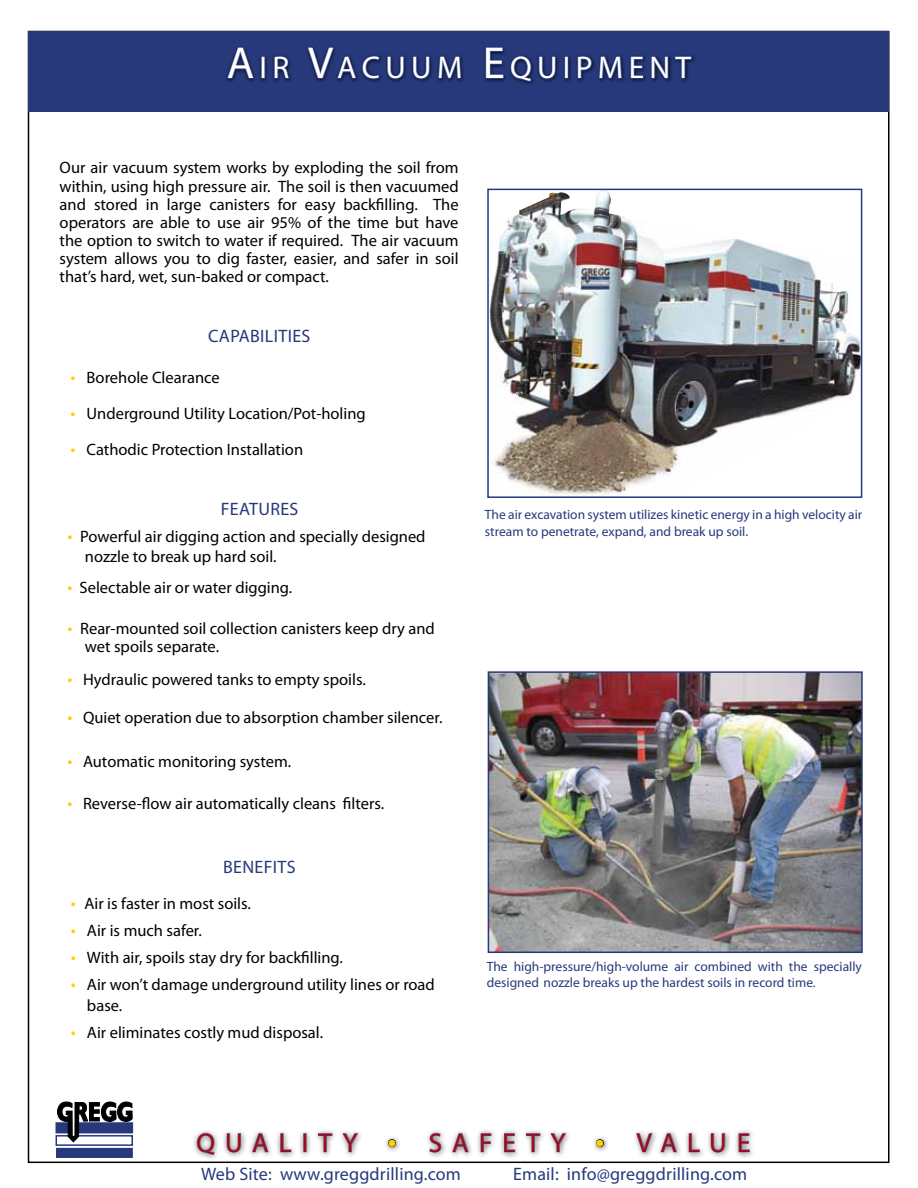
<style>
.page{position:relative;width:918px;height:1188px;background:#fff}
.page>*{position:absolute;margin:0;border:0;box-sizing:border-box;transform-origin:0 0}
.t1{font:31.5px "Myriad Pro";letter-spacing:.17em;color:#fff}
.t2{font:27px "Myriad Pro";letter-spacing:.38em;color:#9e0917}
.t3{font:18px "Myriad Pro";letter-spacing:.01em;color:#27397b}
.t4{font:16.5px/18.1px "Myriad Pro";color:#000}
.t5{font:13.5px/16.2px "Myriad Pro";color:#27397b}
.s1{font-size:45px}
.s2{font-size:18px;color:#ffcf01}
.s3{font-size:33px;color:#ffcf01}
</style>
<div class="page">
<div style="left:28px;top:31px;width:862px;height:81px;background:#27397b"></div>
<div style="left:56px;top:1148px;width:77px;height:10px;background:#27397b"></div>
<svg style="left:55px;top:1101px;width:79px;height:45px"></svg>
<div style="left:192px;top:1128px;width:564px;height:33px;background:#000;opacity:.75"></div>
<svg style="left:197px;top:1133px;width:18px;height:22px"></svg>
<svg style="left:227px;top:1133px;width:14px;height:20px"></svg>
<svg style="left:252px;top:1132px;width:17px;height:20px"></svg>
<svg style="left:280px;top:1133px;width:11px;height:19px"></svg>
<svg style="left:304px;top:1133px;width:2px;height:19px"></svg>
<svg style="left:318px;top:1133px;width:14px;height:19px"></svg>
<svg style="left:342px;top:1133px;width:16px;height:19px"></svg>
<div style="left:388px;top:1139px;width:8px;height:8px;border:1px solid #000;border-radius:50%"></div>
<svg style="left:429px;top:1133px;width:12px;height:20px"></svg>
<svg style="left:452px;top:1132px;width:17px;height:20px"></svg>
<svg style="left:481px;top:1133px;width:10px;height:19px"></svg>
<svg style="left:504px;top:1133px;width:11px;height:19px"></svg>
<svg style="left:526px;top:1133px;width:14px;height:19px"></svg>
<svg style="left:550px;top:1133px;width:16px;height:19px"></svg>
<div style="left:596px;top:1139px;width:8px;height:8px;border:1px solid #000;border-radius:50%"></div>
<svg style="left:636px;top:1133px;width:16px;height:21px"></svg>
<svg style="left:661px;top:1132px;width:16px;height:20px"></svg>
<svg style="left:689px;top:1133px;width:11px;height:19px"></svg>
<svg style="left:711px;top:1133px;width:14px;height:20px"></svg>
<svg style="left:739px;top:1133px;width:11px;height:19px"></svg>
<div style="left:224px;top:45px;width:473px;height:41px;background:#000;opacity:.75"></div>
<svg style="left:226px;top:47px;width:29px;height:33px"></svg>
<div style="left:261px;top:56px;width:4px;height:23px;border:2px solid #27397b"></div>
<svg style="left:273px;top:55px;width:18px;height:25px"></svg>
<svg style="left:306px;top:47px;width:99px;height:33px"></svg>
<svg style="left:412px;top:56px;width:19px;height:24px"></svg>
<svg style="left:437px;top:47px;width:25px;height:39px"></svg>
<svg style="left:485px;top:47px;width:72px;height:36px"></svg>
<div style="left:565px;top:56px;width:4px;height:23px;border:2px solid #27397b"></div>
<svg style="left:577px;top:47px;width:46px;height:39px"></svg>
<svg style="left:630px;top:56px;width:15px;height:24px"></svg>
<svg style="left:651px;top:55px;width:42px;height:25px"></svg>
<img style="left:491px;top:674px;width:369px;height:276px">
<div style="left:488px;top:671px;width:375px;height:282px;border:2px solid #27397b"></div>
<img style="left:490px;top:192px;width:369px;height:303px">
<div style="left:487px;top:189px;width:375px;height:309px;border:2px solid #27397b"></div>
<h1 class="t1" style="left:227px;top:48px;width:466px"><span class="s1">A</span>IR <span class="s1">V</span>ACUUM <span class="s1">E</span>QUIPME NT</h1>
<p class="t4" style="left:60px;top:159px;width:401px;text-align:justify">Our air vacuum system works by exploding the soil from within, using high pressure air. The soil is then vacuumed and stored in large canisters for easy backfilling. The operators are able to use air 95% of the time but have the option to switch to water if required. The air vacuum system allows you to dig faster, easier, and safer in soil that’s hard, wet, sun-baked or compact.</p>
<p class="t3" style="left:208px;top:325px;width:104px">CAPABILITIES</p>
<p class="t4" style="left:70px;top:368px;width:151px"><span class="s2">•</span> Borehole Clearance</p>
<p class="t4" style="left:70px;top:404px;width:297px"><span class="s2">•</span> Underground Utility Location/Pot-holing</p>
<p class="t4" style="left:70px;top:440px;width:234px"><span class="s2">•</span> Cathodic Protection Installation</p>
<p class="t3" style="left:221px;top:498px;width:20px">Featu</p>
<p class="t3" style="left:270px;top:498px;width:20px">res</p>
<p class="t4" style="left:85px;top:527px;width:342px;line-height:19.8px;text-indent:-17px"><span class="s2">•</span> Powerful air digging action and specially designed nozzle to break up hard soil.</p>
<p class="t4" style="left:67px;top:578px;width:226px"><span class="s2">•</span> Selectable air or water digging.</p>
<p class="t4" style="left:85px;top:619px;width:351px;text-indent:-17px"><span class="s2">•</span> Rear-mounted soil collection canisters keep dry and wet spoils separate.</p>
<p class="t4" style="left:67px;top:670px;width:300px"><span class="s2">•</span> Hydraulic powered tanks to empty spoils.</p>
<p class="t4" style="left:67px;top:708px;width:377px"><span class="s2">•</span> Quiet operation due to absorption chamber silencer.</p>
<p class="t4" style="left:67px;top:752px;width:225px"><span class="s2">•</span> Automatic monitoring system.</p>
<p class="t4" style="left:67px;top:794px;width:318px"><span class="s2">•</span> Reverse-flow air automatically cleans filters.</p>
<p class="t3" style="left:223px;top:856px;width:41px">Benefits</p>
<p class="t4" style="left:71px;top:894px;width:182px"><span class="s2">•</span> Air is faster in most soils.</p>
<p class="t4" style="left:71px;top:921px;width:133px"><span class="s2">•</span> Air is much safer.</p>
<p class="t4" style="left:71px;top:948px;width:274px"><span class="s2">•</span> With air, spoils stay dry for backfilling.</p>
<p class="t4" style="left:87px;top:974px;width:349px;line-height:21px;text-indent:-16px"><span class="s2">•</span> Air won’t damage underground utility lines or road base.</p>
<p class="t4" style="left:71px;top:1023px;width:254px"><span class="s2">•</span> Air eliminates costly mud disposal.</p>
<p class="t5" style="left:485px;top:507px;width:379px">The air excavation system utilizes kinetic energy in a high velocity air stream to penetrate, expand, and break up soil.</p>
<p class="t5" style="left:487px;top:958px;width:377px">The high-pressure/high-volume air combined with the specially designed nozzle breaks up the hardest soils in record time.</p>
<h2 class="t2" style="left:196px;top:1126px;width:555px">QUALITY <span class="s3">•</span> SAFETY <span class="s3">•</span> VALUE</h2>
<p class="t3" style="left:201px;top:1162px;width:261px">Web Site: www.greggdrilling.com</p>
<p class="t3" style="left:513px;top:1162px;width:236px">Email: info@greggdrilling.com</p>
</div>
